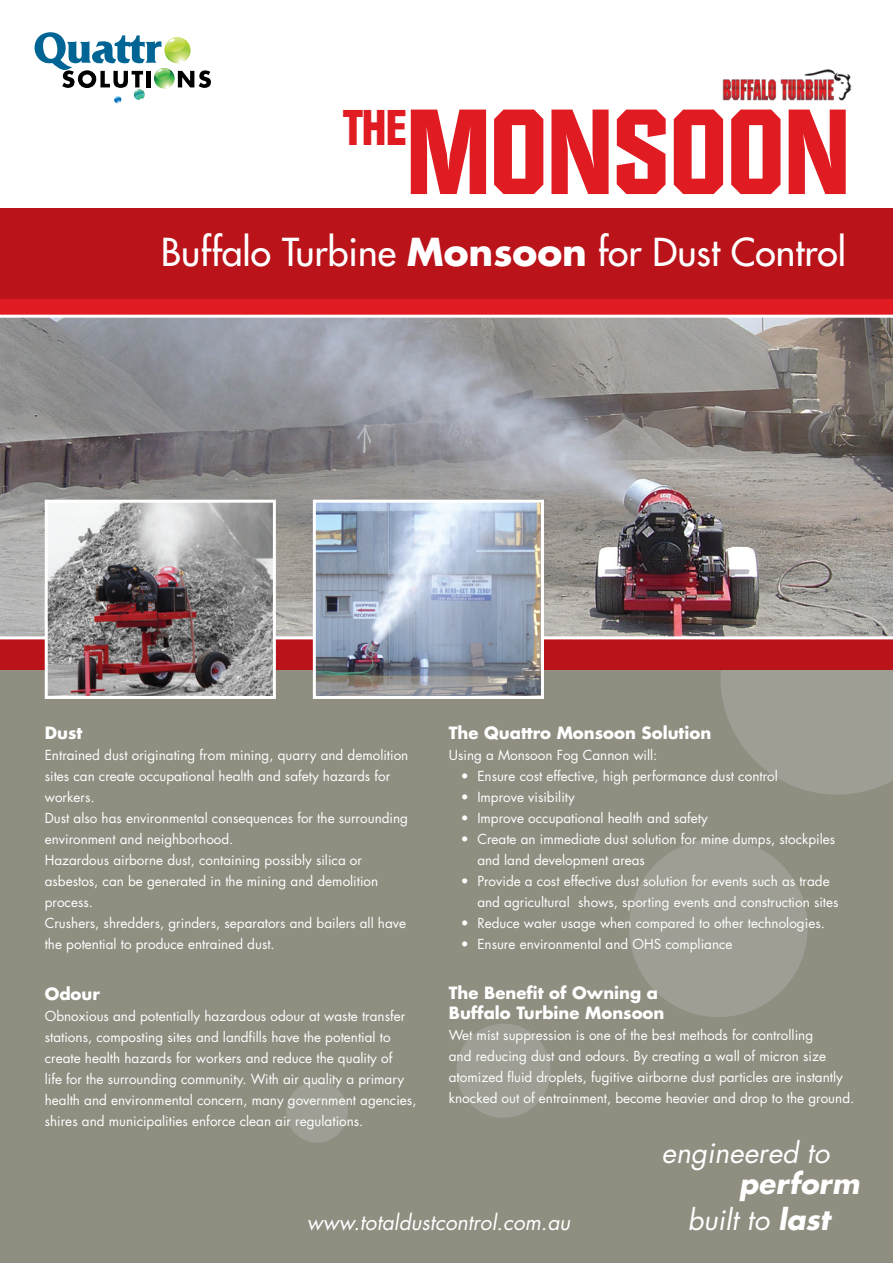
<style>
.page{position:relative;width:893px;height:1263px;background:#fff}
.page>*{position:absolute;margin:0;border:0;box-sizing:border-box;transform-origin:0 0}
.t1{font:800 119.7px "Facet";color:#e11b22}
.t2{font:800 49.8px "Facet";color:#e11b22}
.t3{font:37.5px "Futura";color:#fff}
.t4{font:italic 700 28.05px/35.5px "Futura";color:#fff}
.t5{font:italic 28.05px "Futura";color:#fff}
.t6{font:italic 21px "Futura";color:#fff}
.t7{font:700 16.5px/19.8px "Futura";color:#fff}
.t8{font:13.5px/21px "Futura";color:#fff}
.s1{font-weight:700}
.s2{font-weight:400}
</style>
<div class="page">
<div style="left:0;top:564px;width:893px;height:699px;background:#8f8e81"></div>
<div style="left:286px;top:1081px;width:62px;height:62px;background:#9e9e95;border-radius:50%"></div>
<div style="left:456px;top:1024px;width:95px;height:94px;background:#9e9e95;border-radius:50%"></div>
<div style="left:629px;top:838px;width:179px;height:179px;background:#9e9e95;border-radius:50%"></div>
<svg style="left:721px;top:670px;width:172px;height:125px"></svg>
<div style="left:0;top:208px;width:893px;height:462px;background:#ba131a"></div>
<div style="left:0;top:299px;width:893px;height:90px;background:#e11b22"></div>
<svg style="left:35px;top:32px;width:176px;height:72px"></svg>
<svg style="left:0;top:315px;width:893px;height:324px;background:#928e8f"></svg>
<img style="left:317px;top:504px;width:223px;height:191px">
<div style="left:313px;top:500px;width:231px;height:199px;border:3px solid #fff"></div>
<img style="left:49px;top:504px;width:223px;height:191px">
<div style="left:45px;top:500px;width:231px;height:199px;border:3px solid #fff"></div>
<img style="left:723px;top:69px;width:128px;height:31px">
<h2 class="t2" style="left:344px;top:99px;width:65px">THE</h2>
<h1 class="t1" style="left:407px;top:85px;width:445px">MONSOON</h1>
<h3 class="t3" style="left:161px;top:228px;width:687px">Buffalo Turbine <span class="s1">Monsoon</span> for Dust Control</h3>
<p class="t7" style="left:45px;top:722px;width:39px">Dust</p>
<p class="t8" style="left:45px;top:744px;width:365px">Entrained dust originating from mining, quarry and demolition sites can create occupational health and safety hazards for workers.<br>Dust also has environmental consequences for the surrounding environment and neighborhood.<br>Hazardous airborne dust, containing possibly silica or asbestos, can be generated in the mining and demolition process.<br>Crushers, shredders, grinders, separators and bailers all have the potential to produce entrained dust.</p>
<p class="t7" style="left:45px;top:983px;width:57px">Odour</p>
<p class="t8" style="left:45px;top:1005px;width:373px">Obnoxious and potentially hazardous odour at waste transfer stations, composting sites and landfills have the potential to create health hazards for workers and reduce the quality of<br>life for the surrounding community. With air quality a primary health and environmental concern, many government agencies, shires and municipalities enforce clean air regulations.</p>
<p class="t7" style="left:449px;top:722px;width:264px">The Quattro Monsoon Solution</p>
<p class="t8" style="left:449px;top:744px;width:210px">Using a Monsoon Fog Cannon will:</p>
<p class="t8" style="left:461px;top:765px;width:319px">• Ensure cost effective, high performance dust control</p>
<p class="t8" style="left:461px;top:786px;width:116px">• Improve visibility</p>
<p class="t8" style="left:461px;top:807px;width:249px">• Improve occupational health and safety</p>
<p class="t8" style="left:477px;top:828px;width:359px;text-indent:-16px">• Create an immediate dust solution for mine dumps, stockpiles and land development areas</p>
<p class="t8" style="left:477px;top:870px;width:363px;text-indent:-16px">• Provide a cost effective dust solution for events such as trade and agricultural shows, sporting events and construction sites</p>
<p class="t8" style="left:461px;top:912px;width:366px">• Reduce water usage when compared to other technologies.</p>
<p class="t8" style="left:461px;top:933px;width:273px">• Ensure environmental and OHS compliance</p>
<p class="t7" style="left:449px;top:982px;width:217px">The Benefit of Owning a<br>Buffalo Turbine Monsoon</p>
<p class="t8" style="left:449px;top:1024px;width:407px">Wet mist suppression is one of the best methods for controlling<br>and reducing dust and odours. By creating a wall of micron size atomized fluid droplets, fugitive airborne dust particles are instantly knocked out of entrainment, become heavier and drop to the ground.</p>
<h3 class="t6" style="left:307px;top:1208px;width:265px">www.totaldustcontrol.com.au</h3>
<h3 class="t5" style="left:661px;top:1133px;width:169px">engineered to</h3>
<h3 class="t4" style="left:687px;top:1165px;width:174px;text-indent:52px">perform <span class="s2">built to</span> last</h3>
</div>
